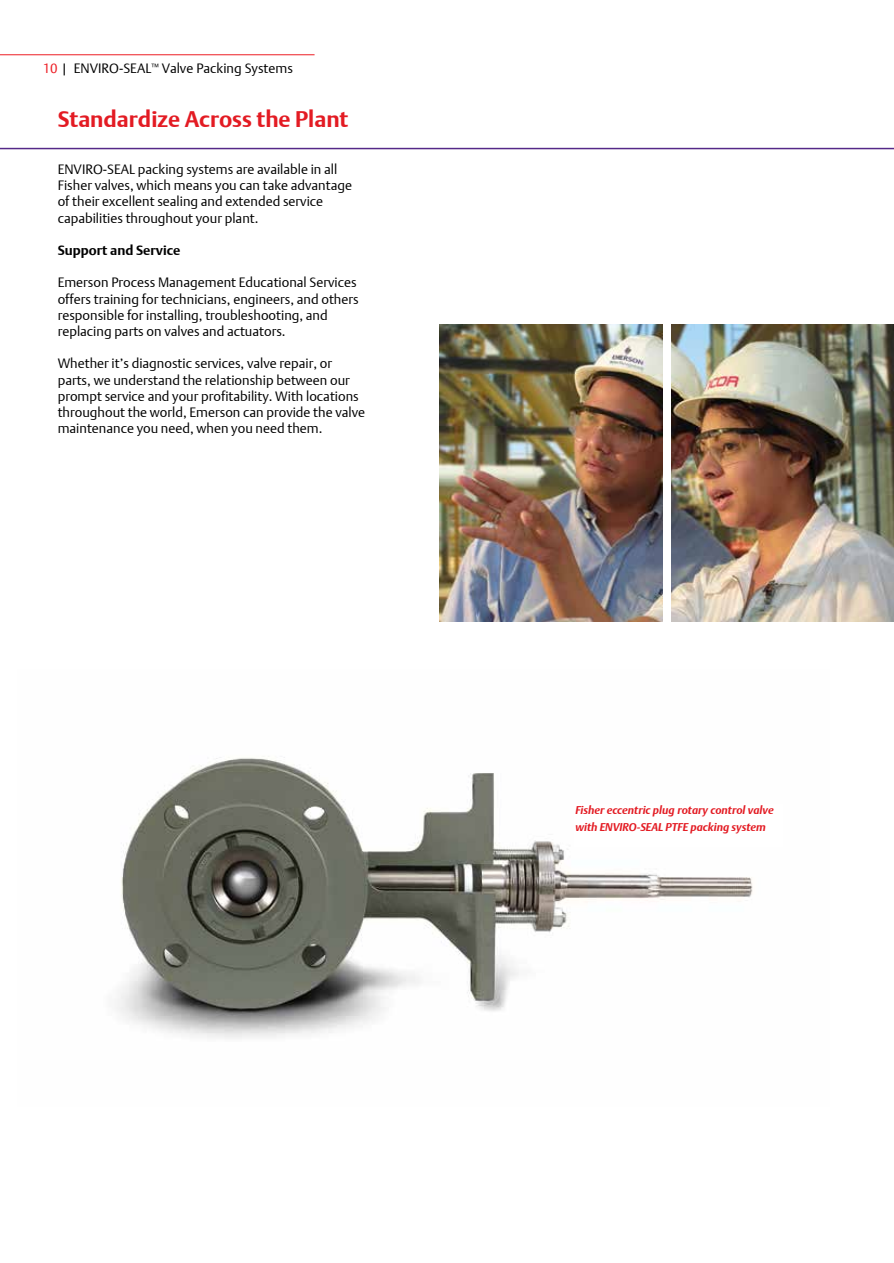
<style>
.page{position:relative;width:894px;height:1263px;background:#fff}
.page>*{position:absolute;margin:0;border:0;box-sizing:border-box;transform-origin:0 0}
.t1{font:700 22.5px "DTL Argo T";color:#e31b23}
.t2{font:13.5px/16.2px "DTL Argo T Light";color:#000}
.t3{font:700 13.5px "DTL Argo T";color:#000}
.t4{font:italic 700 11.25px/16.5px "DTL Argo T";color:#e31b23}
.s1{color:#ed1d24}
</style>
<div class="page">
<hr style="left:0;top:148px;width:893px;height:1px;background:#552988">
<img style="left:671px;top:324px;width:222px;height:297px">
<img style="left:439px;top:324px;width:222px;height:297px">
<img style="left:116px;top:756px;width:637px;height:283px">
<div style="left:573px;top:804px;width:209px;height:42px;background:#fff"></div>
<hr style="left:0;top:54px;width:314px;height:1px;background:#ed1d24">
<p class="t2" style="left:43px;top:60px;width:252px"><span class="s1">10</span> | ENVIRO-SEAL<sup>™</sup> Valve Packing Systems</p>
<h1 class="t1" style="left:58px;top:106px;width:292px">Standardize Across the Plant</h1>
<p class="t2" style="left:58px;top:161px;width:296px">ENVIRO-SEAL packing systems are available in all Fisher valves, which means you can take advantage of their excellent sealing and extended service capabilities throughout your plant.</p>
<p class="t3" style="left:58px;top:242px;width:124px">Support and Service</p>
<p class="t2" style="left:58px;top:274px;width:302px">Emerson Process Management Educational Services offers training for technicians, engineers, and others responsible for installing, troubleshooting, and replacing parts on valves and actuators.</p>
<p class="t2" style="left:58px;top:355px;width:309px">Whether it’s diagnostic services, valve repair, or parts, we understand the relationship between our prompt service and your profitability. With locations throughout the world, Emerson can provide the valve maintenance you need, when you need them.</p>
<p class="t4" style="left:575px;top:801px;width:200px">Fisher eccentric plug rotary control valve with ENVIRO-SEAL PTFE packing system</p>
</div>
